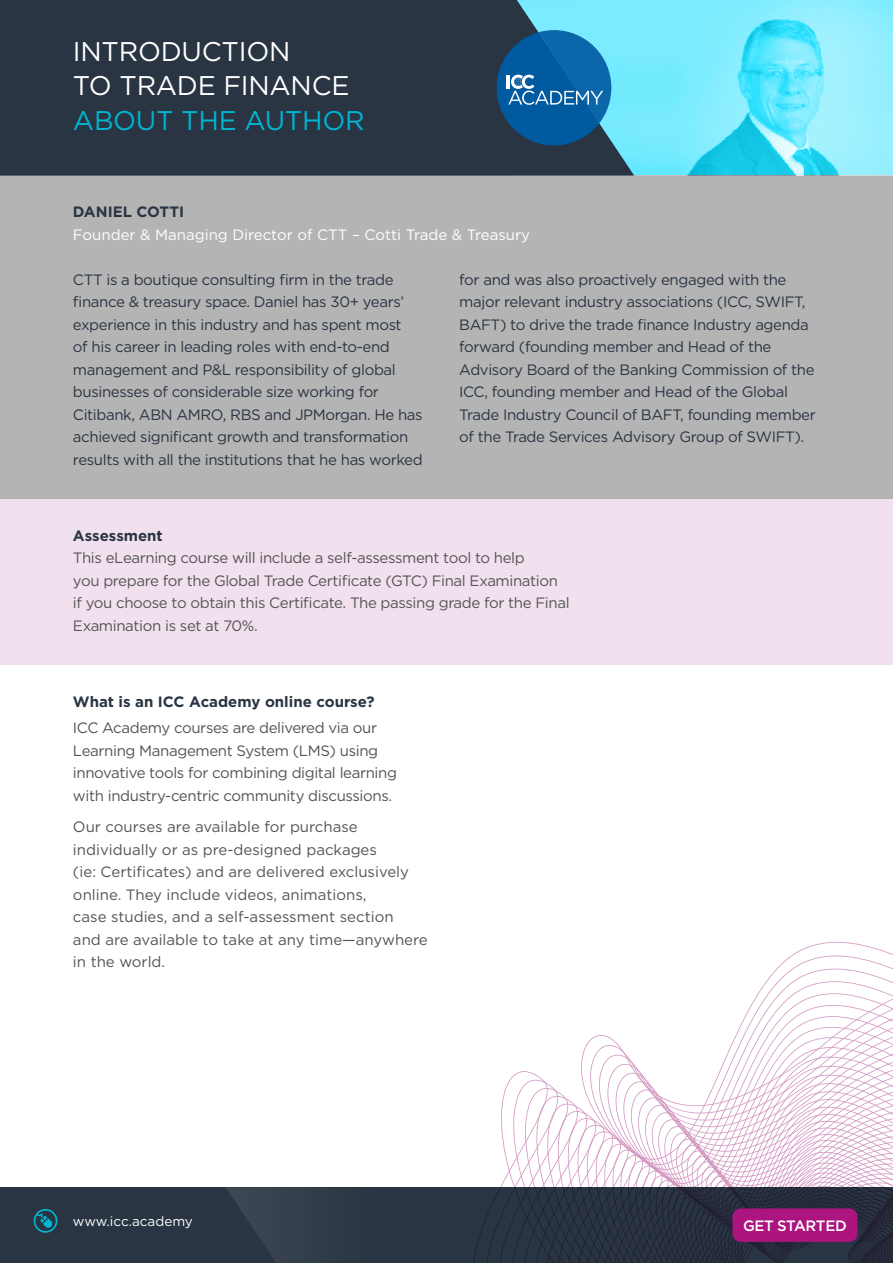
<style>
.page{position:relative;width:893px;height:1263px;background:#fff}
.page>*{position:absolute;margin:0;border:0;box-sizing:border-box;transform-origin:0 0}
.t1{font:27px/34.5px "Gotham";letter-spacing:-.01em;color:#fff}
.t2{font:27px "Gotham";letter-spacing:-.01em;color:#00b4d2}
.t3{font:15px/22.5px "Gotham";letter-spacing:-.025em;color:#293542}
.t4{font:15px/22.5px "Gotham";letter-spacing:-.025em;color:#555454}
.t5{font:15px/22.5px "Gotham";color:#555454}
.t6{font:700 15px "Gotham";color:#293542}
.t7{font:15px "Gotham";color:#fff}
.t8{font:500 15px "Gotham";letter-spacing:-.025em;color:#fff}
.t9{font:13.5px "Gotham";color:#fff}
</style>
<div class="page">
<div style="left:0;top:1187px;width:893px;height:76px;background:#293542"></div>
<img style="left:226px;top:1187px;width:72px;height:76px">
<div style="left:0;top:176px;width:893px;height:323px;background:#b5b4b4"></div>
<img style="left:634px;top:0;width:259px;height:176px">
<svg style="left:0;top:0;width:634px;height:176px;background:#2e404e"></svg>
<svg style="left:34px;top:1209px;width:23px;height:24px"></svg>
<svg style="left:473px;top:1164px;width:420px;height:98px"></svg>
<svg style="left:497px;top:30px;width:114px;height:115px;background:#1c689f"></svg>
<div style="left:0;top:499px;width:893px;height:166px;background:#f1e1ef"></div>
<div style="left:732px;top:1208px;width:125px;height:34px;background:#ac147f;border-radius:9px"></div>
<h1 class="t1" style="left:73px;top:33px;width:278px">INTRODUCTION<br>TO TRADE FINANCE</h1>
<h1 class="t2" style="left:73px;top:103px;width:293px">ABOUT THE AUTHOR</h1>
<p class="t6" style="left:73px;top:202px;width:113px">DANIEL COTTI</p>
<p class="t7" style="left:73px;top:225px;width:459px">Founder &amp; Managing Director of CTT – Cotti Trade &amp; Treasury</p>
<p class="t3" style="left:73px;top:268px;width:351px">CTT is a boutique consulting firm in the trade finance &amp; treasury space. Daniel has 30+ years’ experience in this industry and has spent most<br>of his career in leading roles with end-to-end management and P&amp;L responsibility of global businesses of considerable size working for Citibank, ABN AMRO, RBS and JPMorgan. He has achieved significant growth and transformation results with all the institutions that he has worked</p>
<p class="t3" style="left:459px;top:268px;width:358px">for and was also proactively engaged with the major relevant industry associations (ICC, SWIFT, BAFT) to drive the trade finance Industry agenda forward (founding member and Head of the Advisory Board of the Banking Commission of the ICC, founding member and Head of the Global Trade Industry Council of BAFT, founding member of the Trade Services Advisory Group of SWIFT).</p>
<p class="t6" style="left:73px;top:525px;width:91px">Assessment</p>
<p class="t4" style="left:73px;top:546px;width:498px">This eLearning course will include a self-assessment tool to help<br>you prepare for the Global Trade Certificate (GTC) Final Examination if you choose to obtain this Certificate. The passing grade for the Final Examination is set at 70%.</p>
<p class="t6" style="left:73px;top:691px;width:303px">What is an ICC Academy online course?</p>
<p class="t4" style="left:73px;top:716px;width:325px">ICC Academy courses are delivered via our Learning Management System (LMS) using innovative tools for combining digital learning with industry-centric community discussions.</p>
<p class="t5" style="left:73px;top:815px;width:356px">Our courses are available for purchase individually or as pre-designed packages<br>(ie: Certificates) and are delivered exclusively online. They include videos, animations,<br>case studies, and a self-assessment section<br>and are available to take at any time—anywhere in the world.</p>
<p class="t9" style="left:73px;top:1213px;width:121px">www.icc.academy</p>
<p class="t8" style="left:743px;top:1215px;width:105px">GET STARTED</p>
</div>
